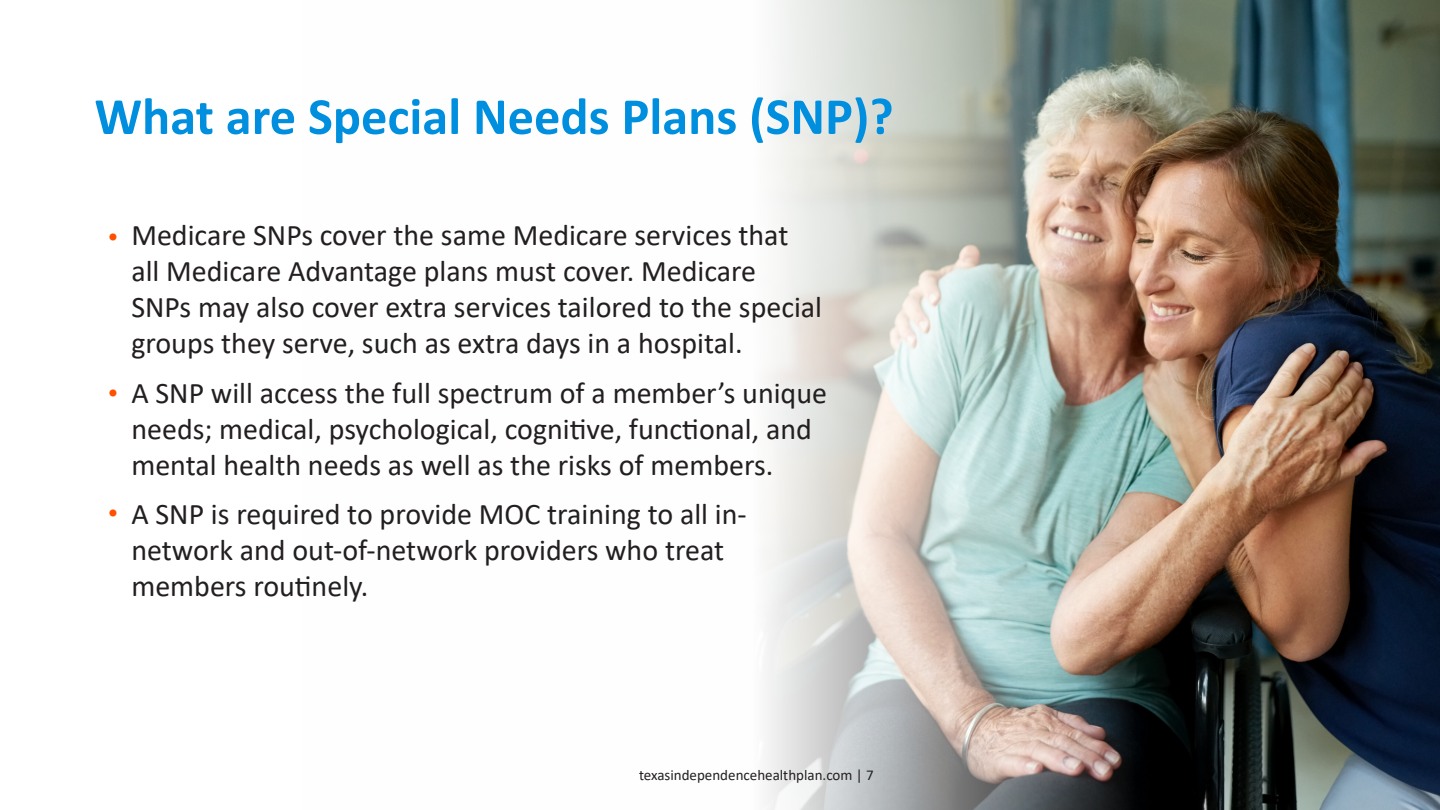
<style>
.page{position:relative;width:1440px;height:810px;background:#fff}
.page>*{position:absolute;margin:0;border:0;box-sizing:border-box;transform-origin:0 0}
.t1{font:700 52.5px "Calibri";color:#008fde}
.Body{font:30px/36px "Calibri";color:#231f20}
.Body-2{font:22.5px "Calibri";color:#ff5000}
.t2{font:15px "Calibri";color:#231f20}
</style>
<div class="page">
<img style="left:767px;top:0;width:673px;height:810px">
<p class="t1" style="left:94px;top:79px;width:801px">What are Special Needs Plans (SNP)?</p>
<p class="Body-2" style="left:107px;top:221px;width:13px">•</p>
<p class="Body-2" style="left:107px;top:377px;width:13px">•</p>
<p class="Body-2" style="left:107px;top:497px;width:13px">•</p>
<p class="Body" style="left:131px;top:217px;width:692px">Medicare SNPs cover the same Medicare services that all Medicare Advantage plans must cover. Medicare SNPs may also cover extra services tailored to the special groups they serve, such as extra days in a hospital.</p>
<p class="Body" style="left:131px;top:374px;width:697px">A SNP will access the full spectrum of a member’s unique needs; medical, psychological, cognitive, functional, and mental health needs as well as the risks of members.</p>
<p class="Body" style="left:131px;top:496px;width:617px">A SNP is required to provide MOC training to all in&shy;network and out-of-network providers who treat members routinely.</p>
<p class="t2" style="left:639px;top:764px;width:236px">texasindependencehealthplan.com | 7</p>
</div>
